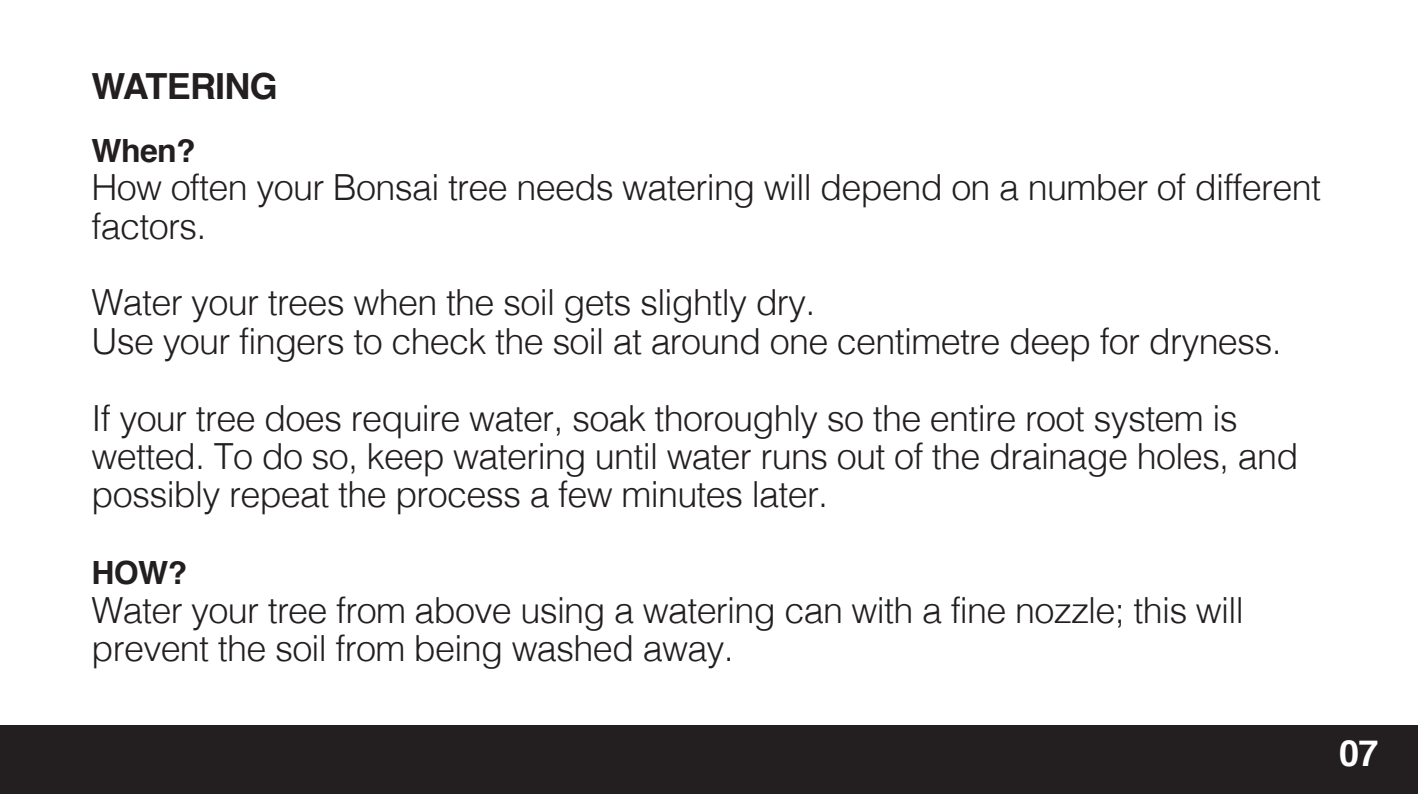
<style>
.page{position:relative;width:1418px;height:794px;background:#fff}
.page>*{position:absolute;margin:0;border:0;box-sizing:border-box;transform-origin:0 0}
.t1{font:300 36px/38.4px "Helvetica";letter-spacing:-.02em;color:#231f20}
.t2{font:700 36px "Helvetica";letter-spacing:-.02em;color:#231f20}
.t3{font:700 36px "Helvetica";color:#fff}
.t4{font:700 32px "Helvetica";letter-spacing:-.02em;color:#231f20}
</style>
<div class="page">
<div style="left:0;top:725px;width:1417px;height:69px;background:#231f20"></div>
<p class="t2" style="left:91px;top:57px;width:188px">WATERING</p>
<p class="t4" style="left:91px;top:125px;width:106px">When?</p>
<p class="t1" style="left:91px;top:165px;width:1231px">How often your Bonsai tree needs watering will depend on a number of different factors.</p>
<p class="t1" style="left:91px;top:281px;width:1191px">Water your trees when the soil gets slightly dry.<br>Use your fingers to check the soil at around one centimetre deep for dryness.</p>
<p class="t1" style="left:91px;top:396px;width:1208px">If your tree does require water, soak thoroughly so the entire root system is wetted. To do so, keep watering until water runs out of the drainage holes, and possibly repeat the process a few minutes later.</p>
<p class="t4" style="left:91px;top:547px;width:97px">HOW?</p>
<p class="t1" style="left:91px;top:588px;width:1153px">Water your tree from above using a watering can with a fine nozzle; this will prevent the soil from being washed away.</p>
<p class="t3" style="left:1338px;top:724px;width:41px">07</p>
</div>
